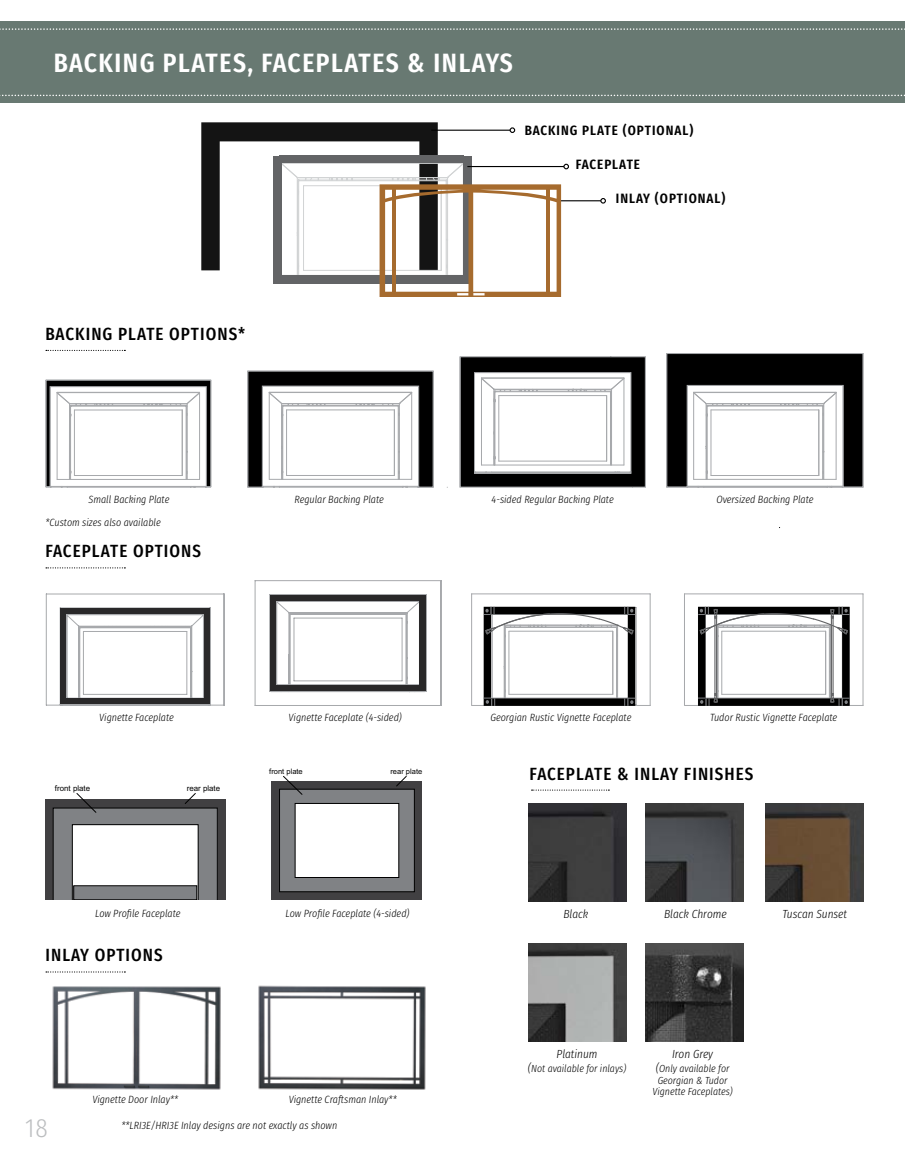
<style>
.page{position:relative;width:905px;height:1161px;background:#fff}
.page>*{position:absolute;margin:0;border:0;box-sizing:border-box;transform-origin:0 0}
.t1{font:600 26.4px "Fira Sans Condensed";letter-spacing:.06em;color:#fff}
.t2{font:300 26.4px "Fira Sans Condensed";color:#bcbec0}
.t3{font:500 17.7px "Fira Sans Condensed";letter-spacing:.06em;color:#000}
.t4{font:600 13.5px "Fira Sans Condensed";letter-spacing:.075em;color:#000}
.t5{font:italic 300 11.7px "Fira Sans Condensed";color:#000}
.t6{font:italic 300 10.5px/23px "Fira Sans Condensed";color:#000}
.t7{font:italic 300 10.35px/11.7px "Fira Sans Condensed";color:#000;text-align:center}
.t8{font:7.95px "Arial";color:#000}
.t9{font:7.5px "Arial";color:#000}
.s1{font-size:11.7px}
</style>
<div class="page">
<img style="left:52px;top:986px;width:169px;height:104px">
<img style="left:258px;top:985px;width:168px;height:105px">
<div style="left:45px;top:799px;width:180px;height:101px;background:#414042"></div>
<svg style="left:53px;top:793px;width:165px;height:107px;background:#b1b2b3"></svg>
<div style="left:272px;top:781px;width:150px;height:119px;background:#414042"></div>
<div style="left:279px;top:789px;width:135px;height:103px;background:#808285;border:1px solid #000"></div>
<div style="left:295px;top:803px;width:104px;height:75px;background:#fff;border:1px solid #000"></div>
<svg style="left:282px;top:776px;width:125px;height:19px"></svg>
<svg style="left:46px;top:593px;width:179px;height:113px"></svg>
<div style="left:61px;top:608px;width:5px;height:96px;background:#292829"></div>
<div style="left:204px;top:608px;width:6px;height:96px;background:#292829"></div>
<div style="left:63px;top:608px;width:142px;height:6px;background:#292829"></div>
<div style="left:66px;top:698px;width:139px;height:6px;background:#292829"></div>
<svg style="left:459px;top:356px;width:187px;height:132px"></svg>
<svg style="left:247px;top:370px;width:187px;height:118px"></svg>
<svg style="left:666px;top:353px;width:197px;height:135px"></svg>
<svg style="left:45px;top:379px;width:166px;height:109px"></svg>
<svg style="left:46px;top:350px;width:79px;height:1px"></svg>
<svg style="left:46px;top:567px;width:79px;height:1px"></svg>
<svg style="left:46px;top:971px;width:79px;height:2px"></svg>
<img style="left:528px;top:804px;width:98px;height:98px">
<img style="left:646px;top:804px;width:98px;height:98px">
<img style="left:528px;top:943px;width:98px;height:98px">
<img style="left:765px;top:804px;width:98px;height:98px">
<svg style="left:531px;top:790px;width:78px;height:1px"></svg>
<svg style="left:254px;top:580px;width:188px;height:126px"></svg>
<div style="left:270px;top:595px;width:6px;height:96px;background:#292829"></div>
<div style="left:420px;top:595px;width:6px;height:96px;background:#292829"></div>
<div style="left:275px;top:595px;width:145px;height:6px;background:#292829"></div>
<div style="left:275px;top:685px;width:145px;height:6px;background:#292829"></div>
<hr style="left:829px;top:627px;width:1px;height:71px;background:#a7a9ac">
<hr style="left:825px;top:631px;width:1px;height:63px;background:#a7a9ac">
<hr style="left:721px;top:694px;width:104px;height:1px;background:#a7a9ac">
<hr style="left:721px;top:631px;width:1px;height:63px;background:#a7a9ac">
<hr style="left:717px;top:627px;width:1px;height:71px;background:#a7a9ac">
<hr style="left:862px;top:594px;width:1px;height:111px;background:#a7a9ac">
<hr style="left:684px;top:594px;width:178px;height:1px;background:#a7a9ac">
<hr style="left:684px;top:594px;width:1px;height:111px;background:#a7a9ac">
<div style="left:698px;top:607px;width:151px;height:99px;border:8px solid #000"></div>
<hr style="left:714px;top:625px;width:1px;height:69px;background:#636466">
<hr style="left:716px;top:624px;width:1px;height:70px;background:#636466">
<svg style="left:684px;top:688px;width:34px;height:18px"></svg>
<hr style="left:830px;top:625px;width:2px;height:69px;background:#636466">
<hr style="left:832px;top:624px;width:1px;height:70px;background:#636466">
<svg style="left:829px;top:690px;width:34px;height:16px"></svg>
<svg style="left:698px;top:607px;width:151px;height:32px"></svg>
<hr style="left:505px;top:628px;width:1px;height:70px;background:#a7a9ac">
<hr style="left:616px;top:627px;width:1px;height:71px;background:#a7a9ac">
<hr style="left:612px;top:631px;width:1px;height:63px;background:#a7a9ac">
<hr style="left:509px;top:694px;width:103px;height:1px;background:#a7a9ac">
<hr style="left:508px;top:631px;width:1px;height:63px;background:#a7a9ac">
<hr style="left:492px;top:614px;width:1px;height:84px;background:#a7a9ac">
<hr style="left:635px;top:608px;width:1px;height:97px;background:#a7a9ac">
<hr style="left:617px;top:625px;width:1px;height:73px;background:#a7a9ac">
<hr style="left:504px;top:625px;width:1px;height:73px;background:#a7a9ac">
<hr style="left:649px;top:594px;width:1px;height:111px;background:#a7a9ac">
<hr style="left:471px;top:594px;width:179px;height:1px;background:#a7a9ac">
<hr style="left:471px;top:594px;width:1px;height:111px;background:#a7a9ac">
<div style="left:483px;top:607px;width:152px;height:99px;border:8px solid #000"></div>
<svg style="left:471px;top:688px;width:34px;height:18px"></svg>
<svg style="left:617px;top:690px;width:33px;height:16px"></svg>
<svg style="left:484px;top:607px;width:152px;height:32px"></svg>
<img style="left:645px;top:943px;width:99px;height:98px">
<hr style="left:557px;top:200px;width:44px;height:1px;background:#000">
<svg style="left:600px;top:198px;width:6px;height:6px"></svg>
<svg style="left:201px;top:122px;width:368px;height:175px"></svg>
<hr style="left:546px;top:188px;width:3px;height:106px;background:#a66b2e">
<hr style="left:392px;top:189px;width:3px;height:106px;background:#a66b2e">
<div style="left:0;top:22px;width:904px;height:81px;background:#687972"></div>
<svg style="left:0;top:95px;width:904px;height:1px"></svg>
<svg style="left:0;top:28px;width:905px;height:2px"></svg>
<h1 class="t1" style="left:54px;top:38px;width:460px">BACKING PLATES, FACEPLATES &amp; INLAYS</h1>
<p class="t4" style="left:525px;top:118px;width:170px">BACKING PLATE (OPTIONAL)</p>
<p class="t4" style="left:575px;top:151px;width:66px">FACEPLATE</p>
<p class="t4" style="left:616px;top:186px;width:111px">INLAY (OPTIONAL)</p>
<h2 class="t3" style="left:46px;top:317px;width:201px">BACKING PLATE OPTIONS*</h2>
<p class="t6" style="left:45px;top:488px;width:125px;text-indent:43px">Small Backing Plate *Custom sizes also available</p>
<p class="t6" style="left:294px;top:488px;width:91px">Regular Backing Plate</p>
<p class="t6" style="left:491px;top:488px;width:124px">4-sided Regular Backing Plate</p>
<h2 class="t3" style="left:46px;top:535px;width:157px">FACEPLATE OPTIONS</h2>
<p class="t6" style="left:716px;top:488px;width:98px">Oversized Backing Plate</p>
<p class="t6" style="left:288px;top:706px;width:115px">Vignette Faceplate (4-sided)</p>
<p class="t6" style="left:710px;top:706px;width:129px">Tudor Rustic Vignette Faceplate</p>
<p class="t6" style="left:99px;top:706px;width:76px">Vignette Faceplate</p>
<p class="t6" style="left:490px;top:706px;width:142px">Georgian Rustic Vignette Faceplate</p>
<p class="t8" style="left:55px;top:783px;width:37px">front plate</p>
<p class="t8" style="left:187px;top:783px;width:35px">rear plate</p>
<p class="t6" style="left:95px;top:902px;width:87px">Low Profile Faceplate</p>
<h2 class="t3" style="left:46px;top:939px;width:119px">INLAY OPTIONS</h2>
<p class="t9" style="left:269px;top:766px;width:35px">front plate</p>
<p class="t9" style="left:390px;top:766px;width:33px">rear plate</p>
<p class="t6" style="left:285px;top:902px;width:125px">Low Profile Faceplate (4-sided)</p>
<h1 class="t2" style="left:25px;top:1103px;width:24px">18</h1>
<p class="t6" style="left:92px;top:1088px;width:87px">Vignette Door Inlay**</p>
<p class="t6" style="left:121px;top:1114px;width:217px">**LRI3E/HRI3E Inlay designs are not exactly as shown</p>
<p class="t6" style="left:289px;top:1088px;width:110px">Vignette Craftsman Inlay**</p>
<h2 class="t3" style="left:529px;top:758px;width:225px">FACEPLATE &amp; INLAY FINISHES</h2>
<p class="t5" style="left:563px;top:906px;width:26px">Black</p>
<p class="t5" style="left:664px;top:906px;width:64px">Black Chrome</p>
<p class="t5" style="left:782px;top:906px;width:66px">Tuscan Sunset</p>
<p class="t5" style="left:556px;top:1046px;width:42px">Platinum</p>
<p class="t7" style="left:528px;top:1062px;width:100px"><span class="s1">(</span>Not available for inlays)</p>
<p class="t5" style="left:672px;top:1046px;width:43px">Iron Grey</p>
<p class="t7" style="left:652px;top:1062px;width:82px"><span class="s1">(</span>Only available for<br>Georgian &amp; Tudor<br>Vignette Faceplates)</p>
</div>
